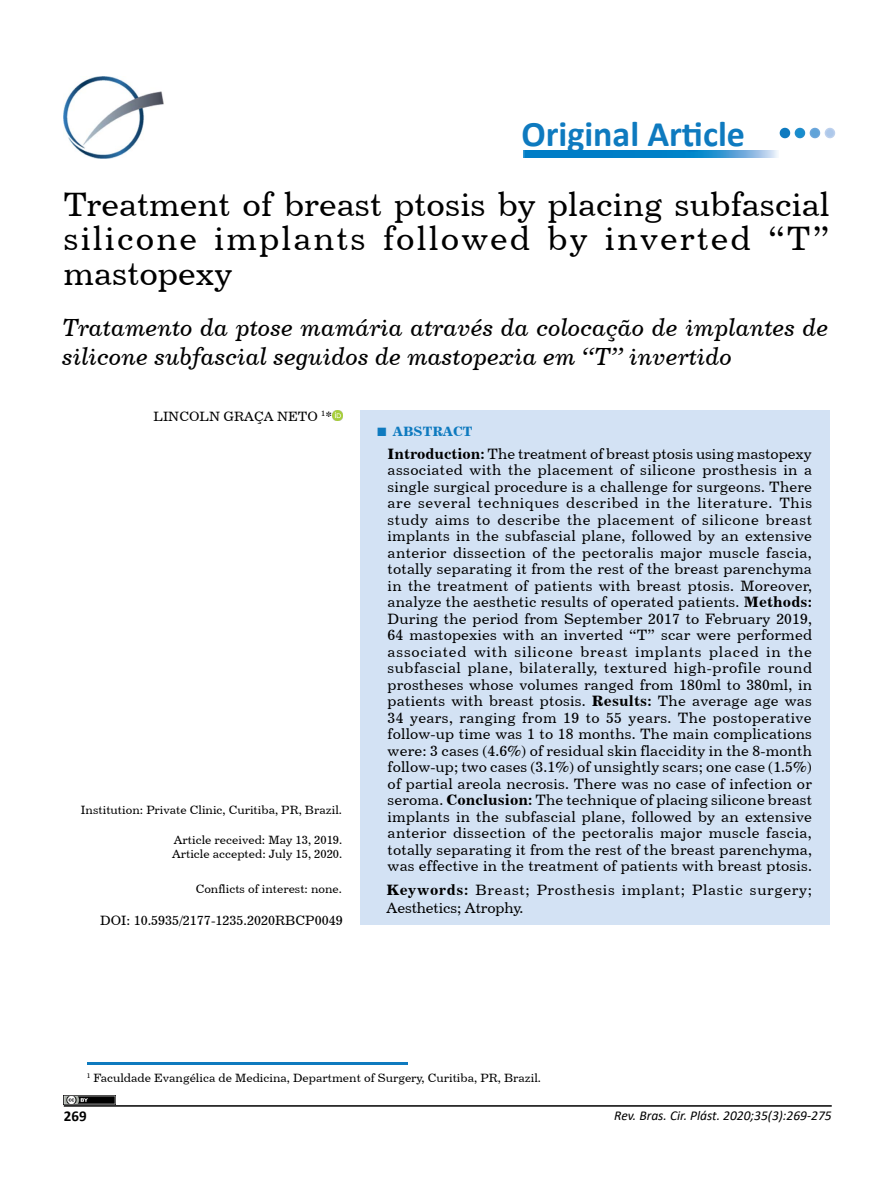
<style>
.page{position:relative;width:893px;height:1191px;background:#fff}
.page>*{position:absolute;margin:0;border:0;box-sizing:border-box;transform-origin:0 0}
.t1{font:700 36px "Calibri";color:#0e7abf}
.t2{font:33.75px/34.5px "Century 731 BT Roman A";letter-spacing:.06em;color:#000;text-align:justify}
.t3{font:24.75px/29.7px "Century 731 BT Italic A";color:#000}
.t4{font:15px/16.5px "Century 731 BT Roman A";letter-spacing:.01em;color:#000;text-align:justify}
.t5{font:15px/18px "Century 731 BT Roman A";letter-spacing:.045em;color:#000}
.t6{font:700 15px "Calibri";color:#000}
.t7{font:13.5px "Century 731 BT Roman A";color:#000}
.t8{font:italic 13.5px "Calibri";color:#000}
.t9{font:13.5px "Century 731 BT Bold A";color:#0e7abf}
.t10{font:12px/14.4px "Century 731 BT Roman A";color:#000}
.s1{font-family:"Times New Roman";font-weight:700;font-size:18px}
.s2{font-family:"Century 731 BT Bold A"}
</style>
<div class="page">
<hr style="left:64px;top:1105px;width:768px;height:1px;background:#000">
<svg style="left:332px;top:410px;width:11px;height:11px"></svg>
<img style="left:63px;top:77px;width:101px;height:82px">
<hr style="left:87px;top:1062px;width:320px;height:2px;background:#0e7abf">
<img style="left:64px;top:1095px;width:51px;height:9px">
<img style="left:524px;top:150px;width:254px;height:8px">
<div style="left:780px;top:128px;width:9px;height:9px;background:#0e7abf;border-radius:50%"></div>
<div style="left:780px;top:128px;width:10px;height:10px;border:2px solid #0e7abf;border-radius:50%"></div>
<div style="left:795px;top:128px;width:9px;height:9px;background:#168ece;border-radius:50%"></div>
<div style="left:795px;top:128px;width:10px;height:10px;border:2px solid #228ccb;border-radius:50%"></div>
<div style="left:810px;top:128px;width:9px;height:9px;background:#60a3d8;border-radius:50%"></div>
<div style="left:810px;top:128px;width:10px;height:10px;border:2px solid #6ca6db;border-radius:50%"></div>
<div style="left:825px;top:128px;width:9px;height:9px;background:#adc8ea;border-radius:50%"></div>
<div style="left:825px;top:128px;width:10px;height:10px;border:2px solid #bcd0ed;border-radius:50%"></div>
<div style="left:360px;top:410px;width:470px;height:515px;background:#d3e2f4"></div>
<h1 class="t1" style="left:521px;top:108px;width:225px">Original Article</h1>
<h2 class="t2" style="left:63px;top:186px;width:768px">Treatment of breast ptosis by placing subfascial silicone implants followed by inverted “T” mastopexy</h2>
<h3 class="t3" style="left:62px;top:312px;width:768px">Tratamento da ptose mamária através da colocação de implantes de silicone subfascial seguidos de mastopexia em “T” invertido</h3>
<p class="t7" style="left:154px;top:408px;width:180px">LINCOLN GRAÇA NETO <sup>1</sup>*</p>
<p class="t10" style="left:81px;top:802px;width:263px">Institution: Private Clinic, Curitiba, PR, Brazil.</p>
<p class="t10" style="left:172px;top:832px;width:172px">Article received: May 13, 2019.<br>Article accepted: July 15, 2020.</p>
<p class="t10" style="left:196px;top:881px;width:148px">Conflicts of interest: none.</p>
<p class="t7" style="left:100px;top:911px;width:244px">DOI: 10.5935/2177-1235.2020RBCP0049</p>
<p class="t9" style="left:376px;top:423px;width:98px"><span class="s1">■</span> ABSTRACT</p>
<p class="t4" style="left:388px;top:445px;width:426px"><span class="s2">Introduction:</span> The treatment of breast ptosis using mastopexy associated with the placement of silicone prosthesis in a single surgical procedure is a challenge for surgeons. There are several techniques described in the literature. This study aims to describe the placement of silicone breast implants in the subfascial plane, followed by an extensive anterior dissection of the pectoralis major muscle fascia, totally separating it from the rest of the breast parenchyma in the treatment of patients with breast ptosis. Moreover, analyze the aesthetic results of operated patients. <span class="s2">Methods:<br></span>During the period from September 2017 to February 2019, 64 mastopexies with an inverted “T” scar were performed associated with silicone breast implants placed in the subfascial plane, bilaterally, textured high-profile round prostheses whose volumes ranged from 180ml to 380ml, in patients with breast ptosis. <span class="s2">Results:</span> The average age was 34 years, ranging from 19 to 55 years. The postoperative follow-up time was 1 to 18 months. The main complications were: 3 cases (4.6%) of residual skin flaccidity in the 8-month follow-up; two cases (3.1%) of unsightly scars; one case (1.5%) of partial areola necrosis. There was no case of infection or seroma. <span class="s2">Conclusion:</span> The technique of placing silicone breast implants in the subfascial plane, followed by an extensive anterior dissection of the pectoralis major muscle fascia, totally separating it from the rest of the breast parenchyma, was effective in the treatment of patients with breast ptosis.</p>
<p class="t5" style="left:387px;top:880px;width:427px"><span class="s2">Keywords:</span> Breast; Prosthesis implant; Plastic surgery;<br>Aesthetics; Atrophy.</p>
<p class="t10" style="left:87px;top:1070px;width:456px"><sup>1</sup> Faculdade Evangélica de Medicina, Department of Surgery, Curitiba, PR, Brazil.</p>
<p class="t6" style="left:64px;top:1105px;width:24px">269</p>
<p class="t8" style="left:614px;top:1106px;width:219px">Rev. Bras. Cir. Plást. 2020;35(3):269-275</p>
</div>
